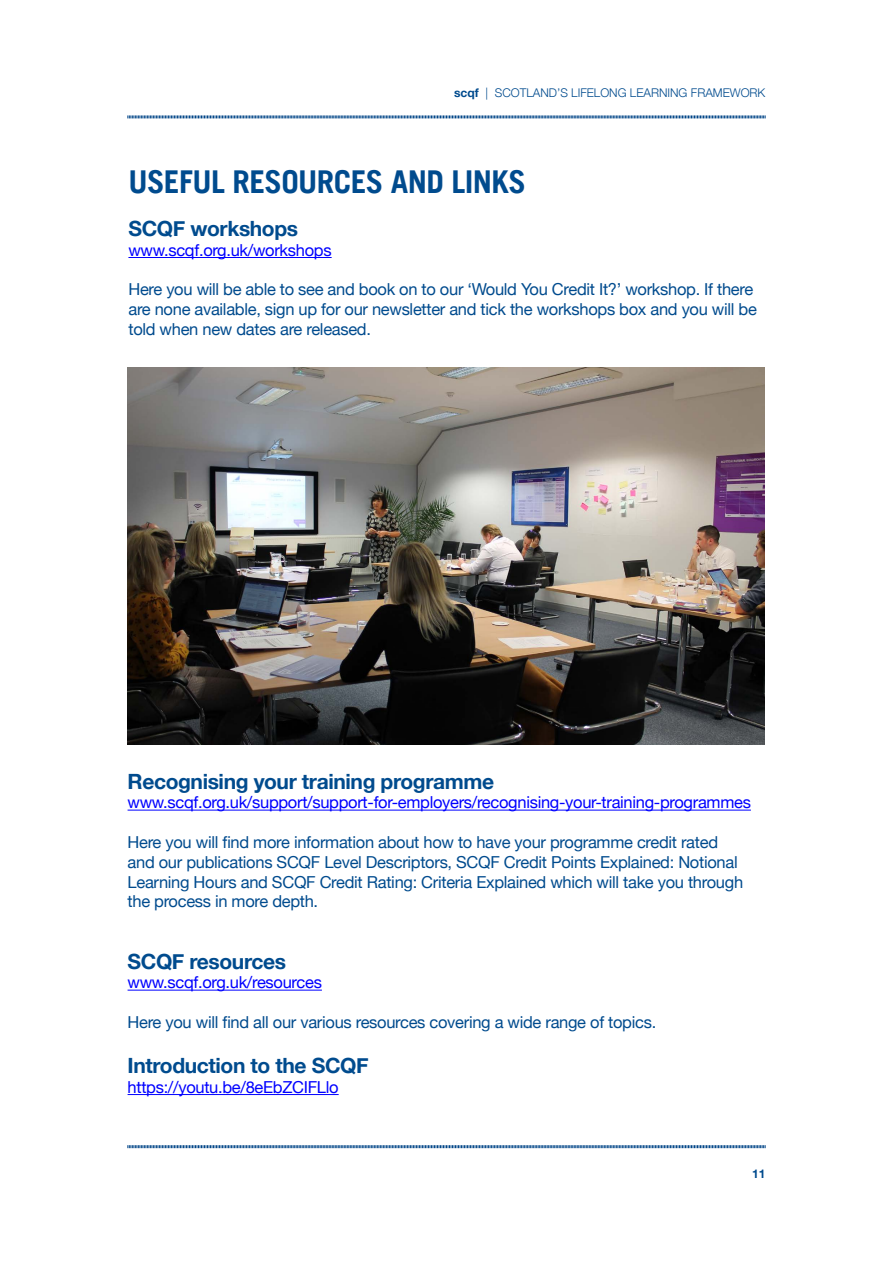
<style>
.page{position:relative;width:893px;height:1263px;background:#fff}
.page>*{position:absolute;margin:0;border:0;box-sizing:border-box;transform-origin:0 0}
.t1{font:700 31.5px "Trade Gothic LT";letter-spacing:-.02em;color:#004b8e}
.Normal__Web{font:700 21px "Helvetica Neue";letter-spacing:-.02em;color:#004b8e}
.Normal__Web-2{font:16.5px/19.8px "Helvetica Neue";letter-spacing:-.02em;color:#004b8e}
.Normal__Web-3{font:16.5px "Helvetica Neue";letter-spacing:-.02em;color:#00f}
.t2{font:300 12px "Helvetica Neue";color:#004b8e}
.t3{font:700 12px "Helvetica Neue";color:#004b8e}
.s1{font-weight:700}
</style>
<div class="page">
<hr style="left:128px;top:257px;width:204px;height:1px;background:#00f">
<img style="left:128px;top:368px;width:636px;height:376px">
<svg style="left:127px;top:115px;width:639px;height:4px;background:#7fa1c2"></svg>
<svg style="left:127px;top:1145px;width:639px;height:4px;background:#7fa1c2"></svg>
<hr style="left:128px;top:810px;width:623px;height:1px;background:#00f">
<hr style="left:128px;top:990px;width:194px;height:1px;background:#00f">
<hr style="left:128px;top:1094px;width:211px;height:1px;background:#00f">
<p class="t2" style="left:454px;top:83px;width:313px"><span class="s1">scqf</span> | SCOTLAND’S LIFELONG LEARNING FRAMEWORK</p>
<p class="t1" style="left:128px;top:162px;width:399px">USEFUL RESOURCES AND LINKS</p>
<p class="Normal__Web" style="left:128px;top:212px;width:171px">SCQF workshops</p>
<p class="Normal__Web-3" style="left:128px;top:238px;width:205px">www.scqf.org.uk/workshops</p>
<p class="Normal__Web-2" style="left:128px;top:281px;width:630px">Here you will be able to see and book on to our ‘Would You Credit It?’ workshop. If there are none available, sign up for our newsletter and tick the workshops box and you will be told when new dates are released.</p>
<p class="Normal__Web" style="left:128px;top:765px;width:368px">Recognising your training programme</p>
<p class="Normal__Web-3" style="left:128px;top:791px;width:625px">www.scqf.org.uk/support/support-for-employers/recognising-your-training-programmes</p>
<p class="Normal__Web-2" style="left:128px;top:833px;width:617px">Here you will find more information about how to have your programme credit rated and our publications SCQF Level Descriptors, SCQF Credit Points Explained: Notional Learning Hours and SCQF Credit Rating: Criteria Explained which will take you through the process in more depth.</p>
<p class="Normal__Web" style="left:128px;top:945px;width:160px">SCQF resources</p>
<p class="Normal__Web-3" style="left:128px;top:971px;width:196px">www.scqf.org.uk/resources</p>
<p class="Normal__Web-2" style="left:128px;top:1013px;width:530px">Here you will find all our various resources covering a wide range of topics.</p>
<p class="Normal__Web" style="left:128px;top:1049px;width:243px">Introduction to the SCQF</p>
<p class="Normal__Web-3" style="left:128px;top:1075px;width:213px">https://youtu.be/8eEbZCIFLlo</p>
<p class="t3" style="left:752px;top:1164px;width:15px">11</p>
</div>
